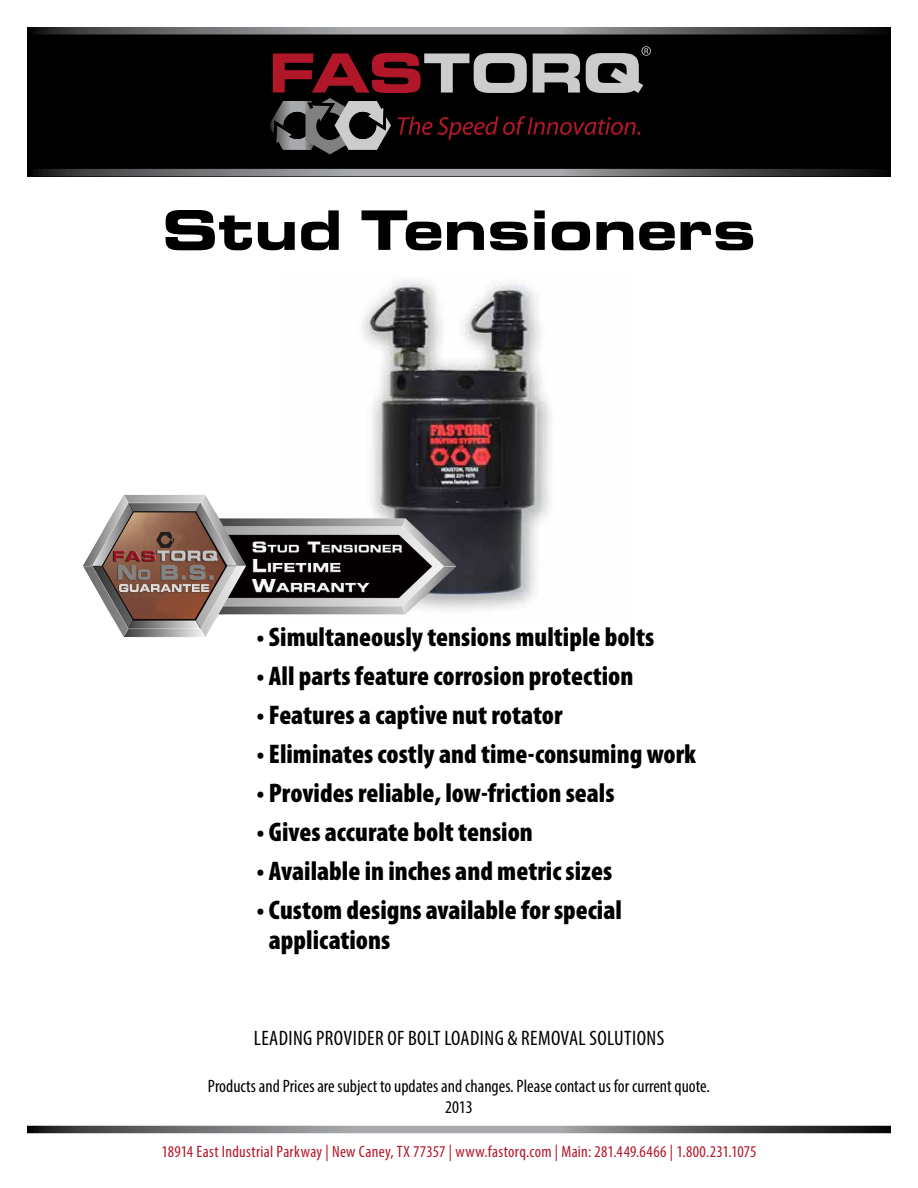
<style>
.page{position:relative;width:918px;height:1188px;background:#fff}
.page>*{position:absolute;margin:0;border:0;box-sizing:border-box;transform-origin:0 0}
.t1{font:54px "Palindrome Expanded S Si Bold Expanded";color:#000}
.t2{font:900 condensed 27px/30px "Myriad Pro";color:#000}
.t3{font:condensed 21px "Myriad Pro";letter-spacing:.02em;color:#000}
.t4{font:condensed 18px/21.6px "Myriad Pro";color:#000;text-align:center}
.t5{font:condensed 16.5px "Myriad Pro";letter-spacing:.015em;color:#b21729}
</style>
<div class="page">
<img style="left:361px;top:280px;width:190px;height:330px">
<div style="left:27px;top:27px;width:864px;height:149px;background:#000"></div>
<svg style="left:34px;top:169px;width:847px;height:7px"></svg>
<svg style="left:27px;top:1126px;width:864px;height:7px"></svg>
<svg style="left:34px;top:27px;width:847px;height:7px"></svg>
<svg style="left:270px;top:46px;width:381px;height:108px"></svg>
<img style="left:83px;top:490px;width:376px;height:148px">
<h1 class="t1" style="left:162px;top:192px;width:595px">Stud Tensioners</h1>
<p class="t2" style="left:256px;top:621px;width:399px">• Simultaneously tensions multiple bolts</p>
<p class="t2" style="left:256px;top:660px;width:378px">• All parts feature corrosion protection</p>
<p class="t2" style="left:256px;top:699px;width:308px">• Features a captive nut rotator</p>
<p class="t2" style="left:256px;top:738px;width:441px">• Eliminates costly and time-consuming work</p>
<p class="t2" style="left:256px;top:777px;width:359px">• Provides reliable, low-friction seals</p>
<p class="t2" style="left:256px;top:816px;width:278px">• Gives accurate bolt tension</p>
<p class="t2" style="left:256px;top:855px;width:357px">• Available in inches and metric sizes</p>
<p class="t2" style="left:269px;top:894px;width:354px;text-indent:-12px">• Custom designs available for special applications</p>
<p class="t3" style="left:254px;top:1025px;width:412px">Leading provider of bolt loading &amp; removal solutions</p>
<p class="t4" style="left:208px;top:1075px;width:504px">Products and Prices are subject to updates and changes. Please contact us for current quote.<br>2013</p>
<p class="t5" style="left:162px;top:1142px;width:596px">18914 East Industrial Parkway | New Caney, TX 77357 | www.fastorq.com | Main: 281.449.6466 | 1.800.231.1075</p>
</div>
